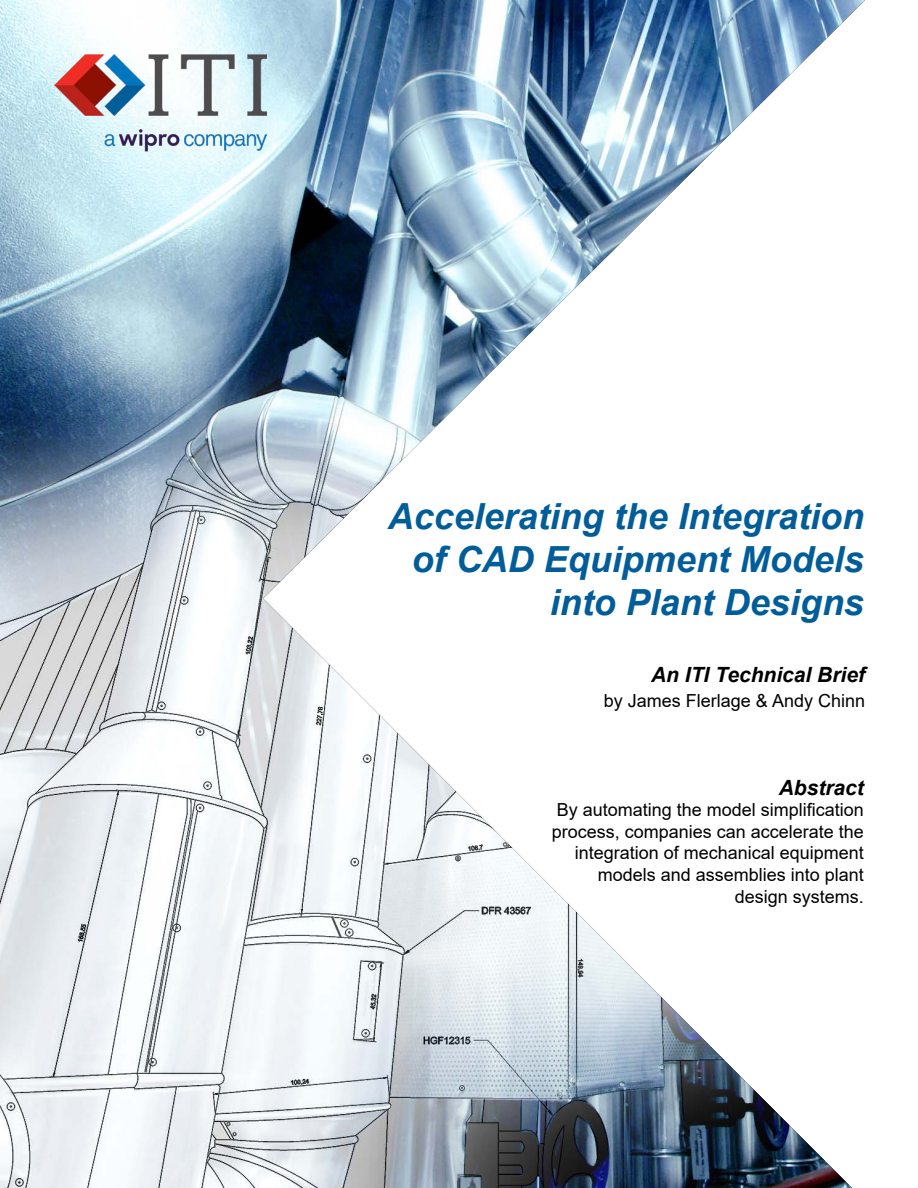
<style>
.page{position:relative;width:918px;height:1188px;background:#fff}
.page>*{position:absolute;margin:0;border:0;box-sizing:border-box;transform-origin:0 0}
.t1{font:italic 700 36px/43.2px "Arial";color:#005d9a;text-align:right}
.t2{font:italic 700 21px "Arial";color:#000}
.t3{font:18px/21.6px "Arial";color:#000;text-align:right}
</style>
<div class="page">
<img style="left:0;top:0;width:865px;height:1188px">
<img style="left:54px;top:54px;width:213px;height:98px">
<h1 class="t1" style="left:388px;top:496px;width:478px">Accelerating the Integration of CAD Equipment Models into Plant Designs</h1>
<p class="t2" style="left:651px;top:661px;width:215px">An ITI Technical Brief</p>
<p class="t3" style="left:604px;top:689px;width:263px">by James Flerlage &amp; Andy Chinn</p>
<p class="t2" style="left:779px;top:773px;width:87px">Abstract</p>
<p class="t3" style="left:552px;top:799px;width:314px">By automating the model simplification process, companies can accelerate the integration of mechanical equipment models and assemblies into plant design systems.</p>
</div>
